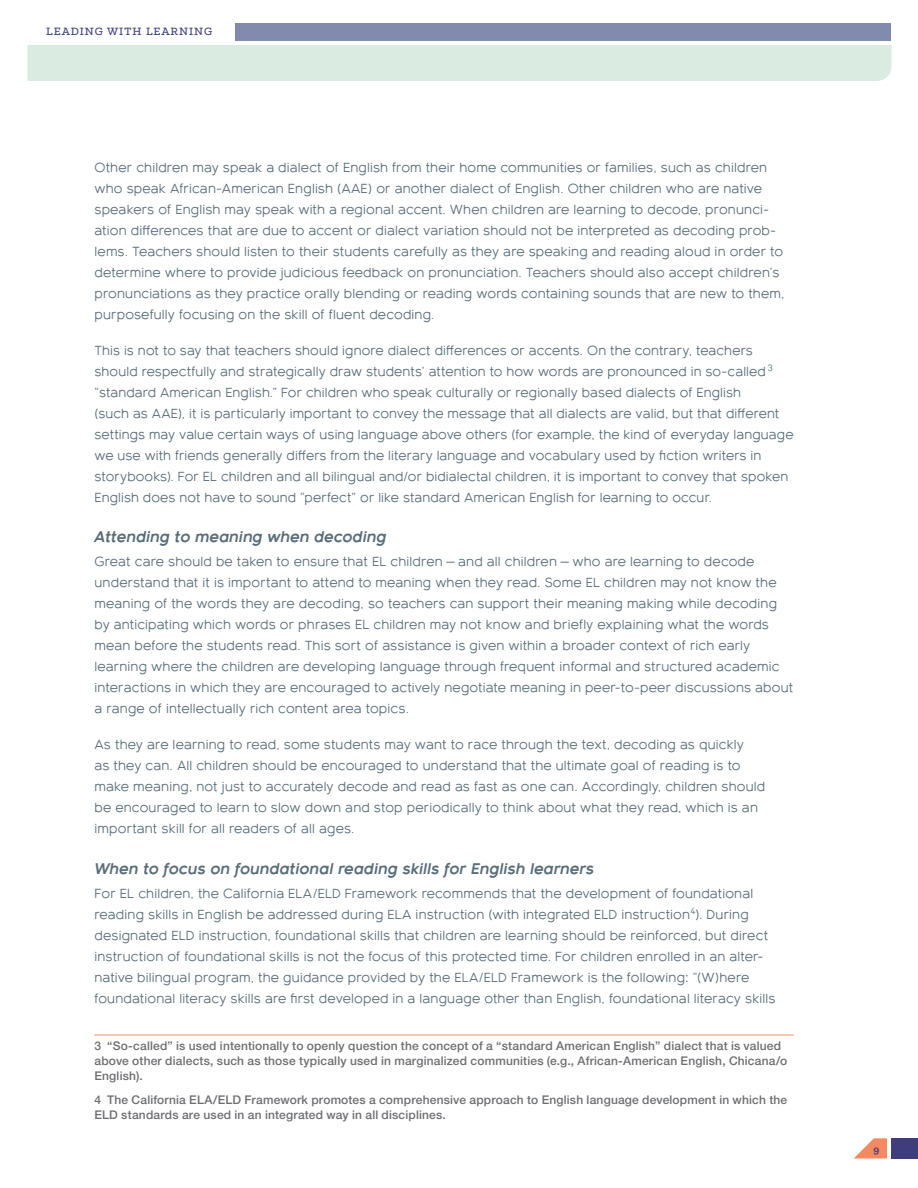
<style>
.page{position:relative;width:918px;height:1188px;background:#fff}
.page>*{position:absolute;margin:0;border:0;box-sizing:border-box;transform-origin:0 0}
.t1{font:italic 700 15px "Bambino New";letter-spacing:.01em;color:#596d79}
.Body{font:12.75px/21px "Bambino New";letter-spacing:.015em;color:#596d79}
.Footnotes{font:500 12px/15px "Helvetica Neue";letter-spacing:.015em;color:#6d6e71}
.t2{font:500 12px "Klinic Slab";letter-spacing:.08em;color:#3f3d7d}
.t3{font:700 11.25px "Klinic Slab";color:#3f3d7d}
</style>
<div class="page">
<div style="left:27px;top:45px;width:864px;height:36px;background:#daebe2"></div>
<div style="left:236px;top:23px;width:655px;height:17px;background:#828aae"></div>
<svg style="left:854px;top:1138px;width:33px;height:20px"></svg>
<div style="left:891px;top:1138px;width:27px;height:20px;background:#3f3d7d"></div>
<hr style="left:94px;top:1035px;width:700px;height:1px;background:#f58961">
<p class="t2" style="left:46px;top:23px;width:168px">LEADING WITH LEARNING</p>
<p class="Body" style="left:94px;top:155px;width:692px">Other children may speak a dialect of English from their home communities or families, such as children who speak African-American English (AAE) or another dialect of English. Other children who are native speakers of English may speak with a regional accent. When children are learning to decode, pronunci&shy;ation differences that are due to accent or dialect variation should not be interpreted as decoding prob&shy;lems. Teachers should listen to their students carefully as they are speaking and reading aloud in order to determine where to provide judicious feedback on pronunciation. Teachers should also accept children’s pronunciations as they practice orally blending or reading words containing sounds that are new to them, purposefully focusing on the skill of fluent decoding.</p>
<p class="Body" style="left:94px;top:338px;width:701px">This is not to say that teachers should ignore dialect differences or accents. On the contrary, teachers should respectfully and strategically draw students’ attention to how words are pronounced in so-called <sup>3 </sup>“standard American English.” For children who speak culturally or regionally based dialects of English<br>(such as AAE), it is particularly important to convey the message that all dialects are valid, but that different settings may value certain ways of using language above others (for example, the kind of everyday language we use with friends generally differs from the literary language and vocabulary used by fiction writers in storybooks). For EL children and all bilingual and/or bidialectal children, it is important to convey that spoken English does not have to sound “perfect” or like standard American English for learning to occur.</p>
<h3 class="t1" style="left:94px;top:523px;width:294px">Attending to meaning when decoding</h3>
<p class="Body" style="left:94px;top:550px;width:700px">Great care should be taken to ensure that EL children — and all children — who are learning to decode understand that it is important to attend to meaning when they read. Some EL children may not know the meaning of the words they are decoding, so teachers can support their meaning making while decoding by anticipating which words or phrases EL children may not know and briefly explaining what the words mean before the students read. This sort of assistance is given within a broader context of rich early learning where the children are developing language through frequent informal and structured academic interactions in which they are encouraged to actively negotiate meaning in peer-to-peer discussions about a range of intellectually rich content area topics.</p>
<p class="Body" style="left:94px;top:733px;width:672px">As they are learning to read, some students may want to race through the text, decoding as quickly<br>as they can. All children should be encouraged to understand that the ultimate goal of reading is to make meaning, not just to accurately decode and read as fast as one can. Accordingly, children should be encouraged to learn to slow down and stop periodically to think about what they read, which is an important skill for all readers of all ages.</p>
<h3 class="t1" style="left:94px;top:855px;width:501px">When to focus on foundational reading skills for English learners</h3>
<p class="Body" style="left:94px;top:881px;width:682px">For EL children, the California ELA/ELD Framework recommends that the development of foundational reading skills in English be addressed during ELA instruction (with integrated ELD instruction<sup>4</sup>). During designated ELD instruction, foundational skills that children are learning should be reinforced, but direct instruction of foundational skills is not the focus of this protected time. For children enrolled in an alter&shy;native bilingual program, the guidance provided by the ELA/ELD Framework is the following: “(W)here foundational literacy skills are first developed in a language other than English, foundational literacy skills</p>
<p class="Footnotes" style="left:94px;top:1038px;width:694px">3 “So-called” is used intentionally to openly question the concept of a “standard American English” dialect that is valued above other dialects, such as those typically used in marginalized communities (e.g., African-American English, Chicana/o<br>English).</p>
<p class="Footnotes" style="left:94px;top:1092px;width:694px">4 The California ELA/ELD Framework promotes a comprehensive approach to English language development in which the<br>ELD standards are used in an integrated way in all disciplines.</p>
<p class="t3" style="left:874px;top:1142px;width:7px">9</p>
</div>
